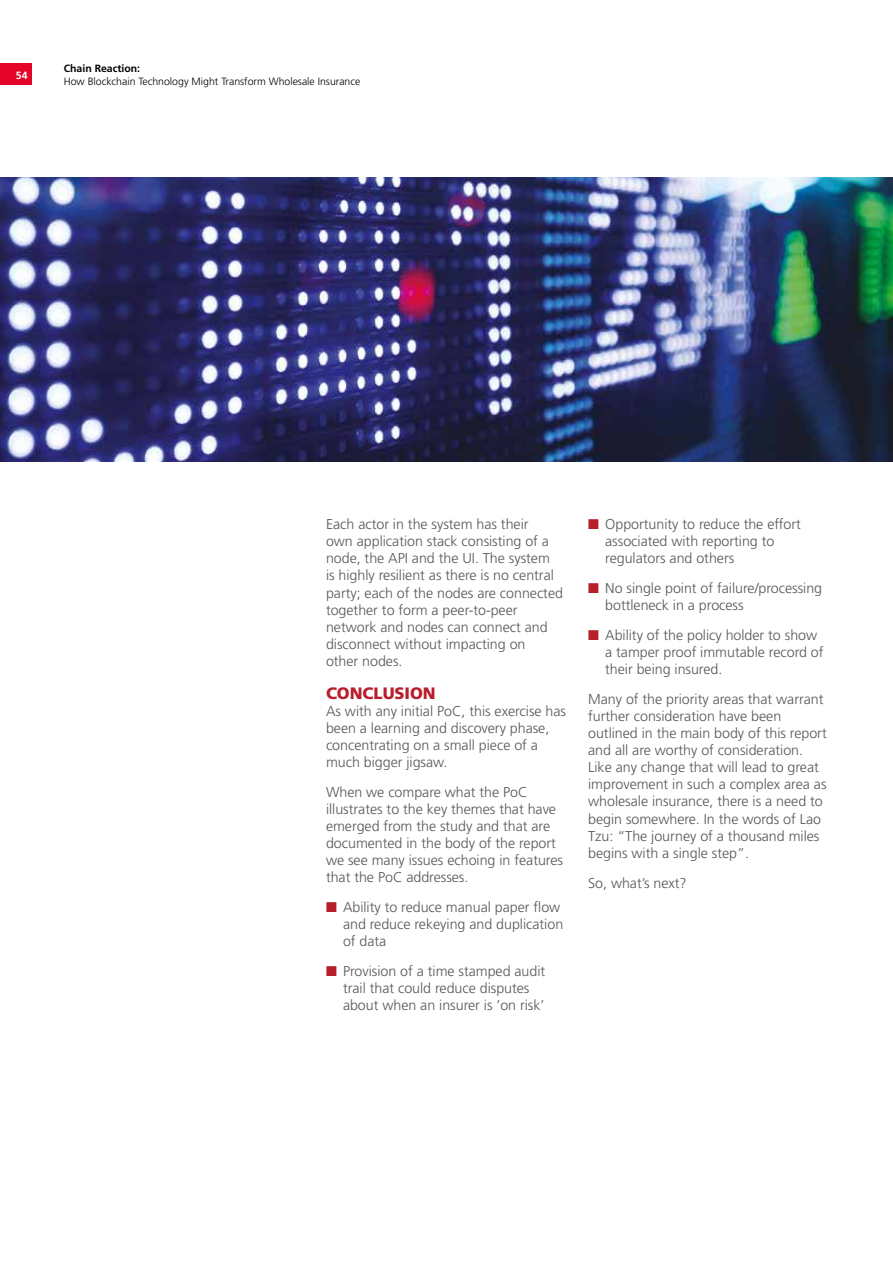
<style>
.page{position:relative;width:893px;height:1263px;background:#fff}
.page>*{position:absolute;margin:0;border:0;box-sizing:border-box;transform-origin:0 0}
.t1{font:900 16.5px "Frutiger";color:#b91e2b}
.t2{font:300 14.25px/17.1px "Frutiger";color:#575756}
.t3{font:300 10.5px "Frutiger";color:#000}
.t4{font:700 10.5px "Frutiger";color:#000}
.t5{font:700 10.5px "Frutiger";color:#fff}
.s1{color:#b91e2b}
</style>
<div class="page">
<div style="left:0;top:64px;width:32px;height:21px;background:#e40428"></div>
<img style="left:0;top:177px;width:893px;height:284px">
<p class="t5" style="left:16px;top:69px;width:13px">54</p>
<p class="t4" style="left:64px;top:62px;width:78px">Chain Reaction:</p>
<p class="t3" style="left:64px;top:75px;width:298px">How Blockchain Technology Might Transform Wholesale Insurance</p>
<p class="t2" style="left:326px;top:516px;width:239px">Each actor in the system has their<br>own application stack consisting of a node, the API and the UI. The system<br>is highly resilient as there is no central party; each of the nodes are connected together to form a peer-to-peer network and nodes can connect and disconnect without impacting on<br>other nodes.</p>
<p class="t1" style="left:326px;top:683px;width:111px">CONCLUSION</p>
<p class="t2" style="left:326px;top:702px;width:242px">As with any initial PoC, this exercise has been a learning and discovery phase, concentrating on a small piece of a much bigger jigsaw.</p>
<p class="t2" style="left:326px;top:783px;width:239px">When we compare what the PoC illustrates to the key themes that have emerged from the study and that are documented in the body of the report we see many issues echoing in features that the PoC addresses.</p>
<p class="t2" style="left:343px;top:899px;width:222px;text-indent:-17px"><span class="s1">■</span> Ability to reduce manual paper flow and reduce rekeying and duplication of data</p>
<p class="t2" style="left:343px;top:963px;width:204px;text-indent:-17px"><span class="s1">■</span> Provision of a time stamped audit trail that could reduce disputes about when an insurer is ’on risk’</p>
<p class="t2" style="left:605px;top:515px;width:197px;text-indent:-17px"><span class="s1">■</span> Opportunity to reduce the effort associated with reporting to regulators and others</p>
<p class="t2" style="left:605px;top:579px;width:219px;text-indent:-17px"><span class="s1">■</span> No single point of failure/processing bottleneck in a process</p>
<p class="t2" style="left:605px;top:626px;width:220px;text-indent:-17px"><span class="s1">■</span> Ability of the policy holder to show a tamper proof immutable record of their being insured.</p>
<p class="t2" style="left:588px;top:690px;width:240px">Many of the priority areas that warrant further consideration have been outlined in the main body of this report and all are worthy of consideration.<br>Like any change that will lead to great improvement in such a complex area as wholesale insurance, there is a need to begin somewhere. In the words of Lao Tzu: “The journey of a thousand miles begins with a single step”.</p>
<p class="t2" style="left:588px;top:874px;width:100px">So, what’s next?</p>
</div>
